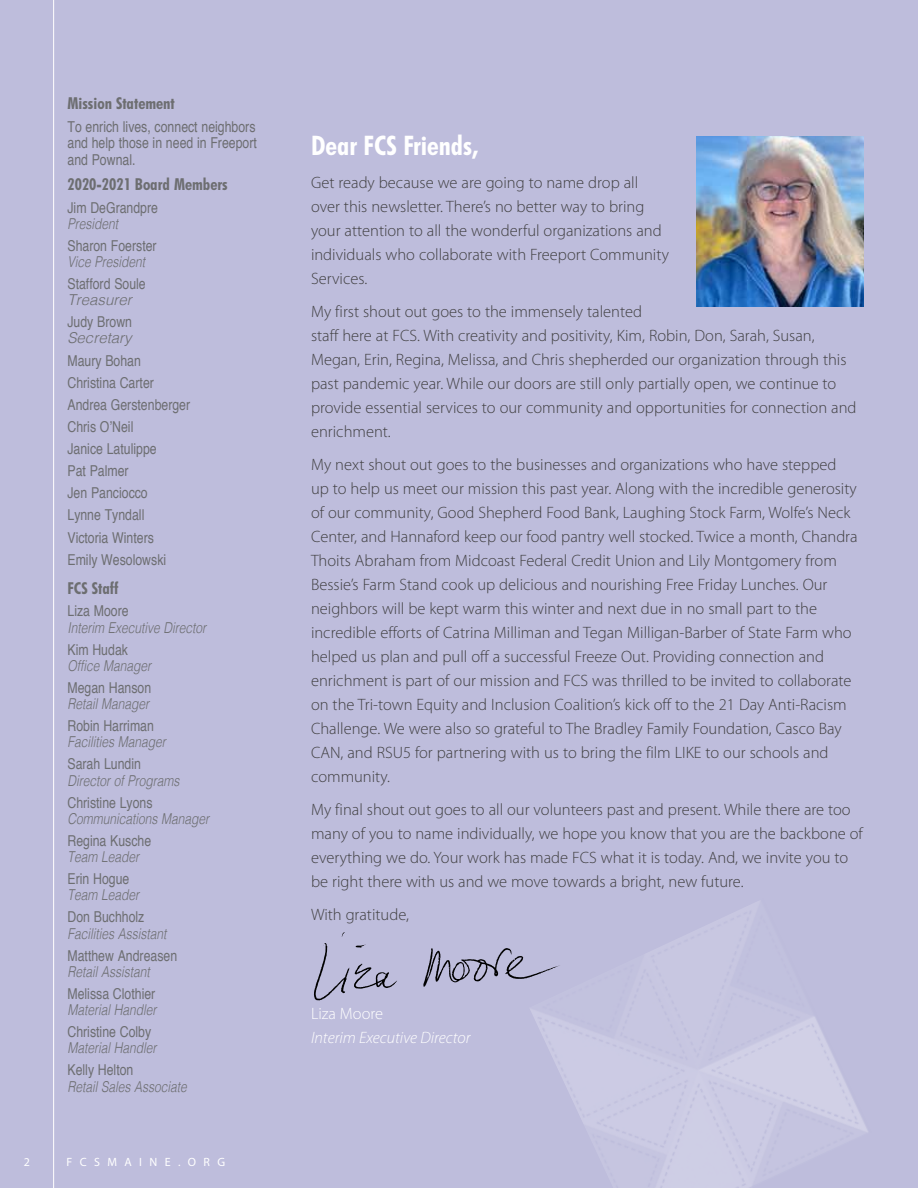
<style>
.page{position:relative;width:918px;height:1188px;background:#bebddc}
.page>*{position:absolute;margin:0;border:0;box-sizing:border-box;transform-origin:0 0}
.t1{font:700 condensed 27px "Futura BT";color:#fff}
.t2{font:300 16.5px/24px "Myriad Pro";color:#414042}
.t3{font:700 condensed 16.5px "Futura BT";color:#6d6e71}
.t4{font:italic 300 16.5px "Myriad Pro";color:#fff}
.t5{font:300 16.5px "Myriad Pro";color:#fff}
.t6{font:condensed 15px/22.2px "Helvetica";color:#6d6e71;text-align:justify}
.t7{font:italic 300 15px "Helvetica";color:#6d6e71;scale:.8 1}
.t8{font:italic 300 15px "Helvetica";color:#6d6e71}
.t9{font:12px "Myriad Pro";letter-spacing:.62em;color:#fff}
</style>
<div class="page">
<img style="left:529px;top:965px;width:339px;height:223px">
<hr style="left:53px;top:0;width:1px;height:1188px;background:#fff">
<img style="left:697px;top:136px;width:167px;height:170px">
<img style="left:314px;top:932px;width:31px;height:68px">
<p class="t3" style="left:68px;top:93px;width:109px">Mission Statement</p>
<p class="t6" style="left:68px;top:118px;width:191px;line-height:16.5px">To enrich lives, connect neighbors and help those in need in Freeport and Pownal.</p>
<p class="t3" style="left:68px;top:174px;width:162px">2020-2021 Board Members</p>
<p class="t6" style="left:68px;top:196px;width:92px">Jim DeGrandpre</p>
<p class="t7" style="left:68px;top:211px;width:65px">President</p>
<p class="t6" style="left:68px;top:234px;width:91px">Sharon Foerster</p>
<p class="t7" style="left:68px;top:249px;width:99px">Vice President</p>
<p class="t6" style="left:68px;top:272px;width:80px">Stafford Soule</p>
<p class="t8" style="left:68px;top:287px;width:66px">Treasurer</p>
<p class="t6" style="left:67px;top:311px;width:66px">Judy Brown</p>
<p class="t8" style="left:67px;top:325px;width:66px">Secretary</p>
<p class="t6" style="left:67px;top:349px;width:124px;text-align:left">Maury Bohan<br>Christina Carter<br>Andrea Gerstenberger<br>Chris O’Neil<br>Janice Latulippe<br>Pat Palmer<br>Jen Panciocco<br>Lynne Tyndall<br>Victoria Winters<br>Emily Wesolowski</p>
<p class="t3" style="left:68px;top:578px;width:52px">FCS Staff</p>
<p class="t6" style="left:68px;top:600px;width:63px">Liza Moore</p>
<p class="t7" style="left:68px;top:614px;width:175px">Interim Executive Director</p>
<p class="t6" style="left:68px;top:638px;width:62px">Kim Hudak</p>
<p class="t7" style="left:68px;top:653px;width:106px">Office Manager</p>
<p class="t6" style="left:68px;top:676px;width:85px">Megan Hanson</p>
<p class="t7" style="left:68px;top:691px;width:104px">Retail Manager</p>
<p class="t6" style="left:68px;top:714px;width:88px">Robin Harriman</p>
<p class="t7" style="left:68px;top:729px;width:124px">Facilities Manager</p>
<p class="t6" style="left:68px;top:753px;width:75px">Sarah Lundin</p>
<p class="t7" style="left:68px;top:767px;width:142px">Director of Programs</p>
<p class="t6" style="left:68px;top:791px;width:87px">Christine Lyons</p>
<p class="t7" style="left:68px;top:806px;width:179px">Communications Manager</p>
<p class="t6" style="left:68px;top:829px;width:85px">Regina Kusche</p>
<p class="t7" style="left:68px;top:844px;width:91px">Team Leader</p>
<p class="t6" style="left:68px;top:867px;width:63px">Erin Hogue</p>
<p class="t7" style="left:68px;top:882px;width:91px">Team Leader</p>
<p class="t6" style="left:68px;top:906px;width:78px">Don Buchholz</p>
<p class="t7" style="left:68px;top:920px;width:125px">Facilities Assistant</p>
<p class="t6" style="left:68px;top:944px;width:111px">Matthew Andreasen</p>
<p class="t7" style="left:68px;top:959px;width:104px">Retail Assistant</p>
<p class="t6" style="left:68px;top:982px;width:89px">Melissa Clothier</p>
<p class="t7" style="left:68px;top:997px;width:113px">Material Handler</p>
<p class="t6" style="left:68px;top:1020px;width:85px">Christine Colby</p>
<p class="t7" style="left:68px;top:1035px;width:113px">Material Handler</p>
<p class="t6" style="left:68px;top:1059px;width:67px">Kelly Helton</p>
<p class="t7" style="left:68px;top:1073px;width:151px">Retail Sales Associate</p>
<p class="t9" style="left:24px;top:1154px;width:8px">2</p>
<p class="t9" style="left:66px;top:1154px;width:160px">FCSMAINE.ORG</p>
<h1 class="t1" style="left:311px;top:129px;width:169px">Dear FCS Friends,</h1>
<p class="t2" style="left:311px;top:170px;width:359px">Get ready because we are going to name drop all over this newsletter. There’s no better way to bring your attention to all the wonderful organizations and individuals who collaborate with Freeport Community Services.</p>
<p class="t2" style="left:311px;top:299px;width:547px">My first shout out goes to the immensely talented<br>staff here at FCS. With creativity and positivity, Kim, Robin, Don, Sarah, Susan, Megan, Erin, Regina, Melissa, and Chris shepherded our organization through this past pandemic year. While our doors are still only partially open, we continue to provide essential services to our community and opportunities for connection and enrichment.</p>
<p class="t2" style="left:311px;top:452px;width:548px">My next shout out goes to the businesses and organizations who have stepped up to help us meet our mission this past year. Along with the incredible generosity of our community, Good Shepherd Food Bank, Laughing Stock Farm, Wolfe’s Neck Center, and Hannaford keep our food pantry well stocked. Twice a month, Chandra Thoits Abraham from Midcoast Federal Credit Union and Lily Montgomery from Bessie’s Farm Stand cook up delicious and nourishing Free Friday Lunches. Our neighbors will be kept warm this winter and next due in no small part to the incredible efforts of Catrina Milliman and Tegan Milligan-Barber of State Farm who helped us plan and pull off a successful Freeze Out. Providing connection and enrichment is part of our mission and FCS was thrilled to be invited to collaborate on the Tri-town Equity and Inclusion Coalition’s kick off to the 21 Day Anti-Racism Challenge. We were also so grateful to The Bradley Family Foundation, Casco Bay CAN, and RSU5 for partnering with us to bring the film LIKE to our schools and community.</p>
<p class="t2" style="left:311px;top:797px;width:553px">My final shout out goes to all our volunteers past and present. While there are too many of you to name individually, we hope you know that you are the backbone of everything we do. Your work has made FCS what it is today. And, we invite you to be right there with us and we move towards a bright, new future.</p>
<p class="t2" style="left:311px;top:902px;width:100px">With gratitude,</p>
<p class="t5" style="left:311px;top:1004px;width:74px">Liza Moore</p>
<p class="t4" style="left:311px;top:1028px;width:161px">Interim Executive Director</p>
</div>
